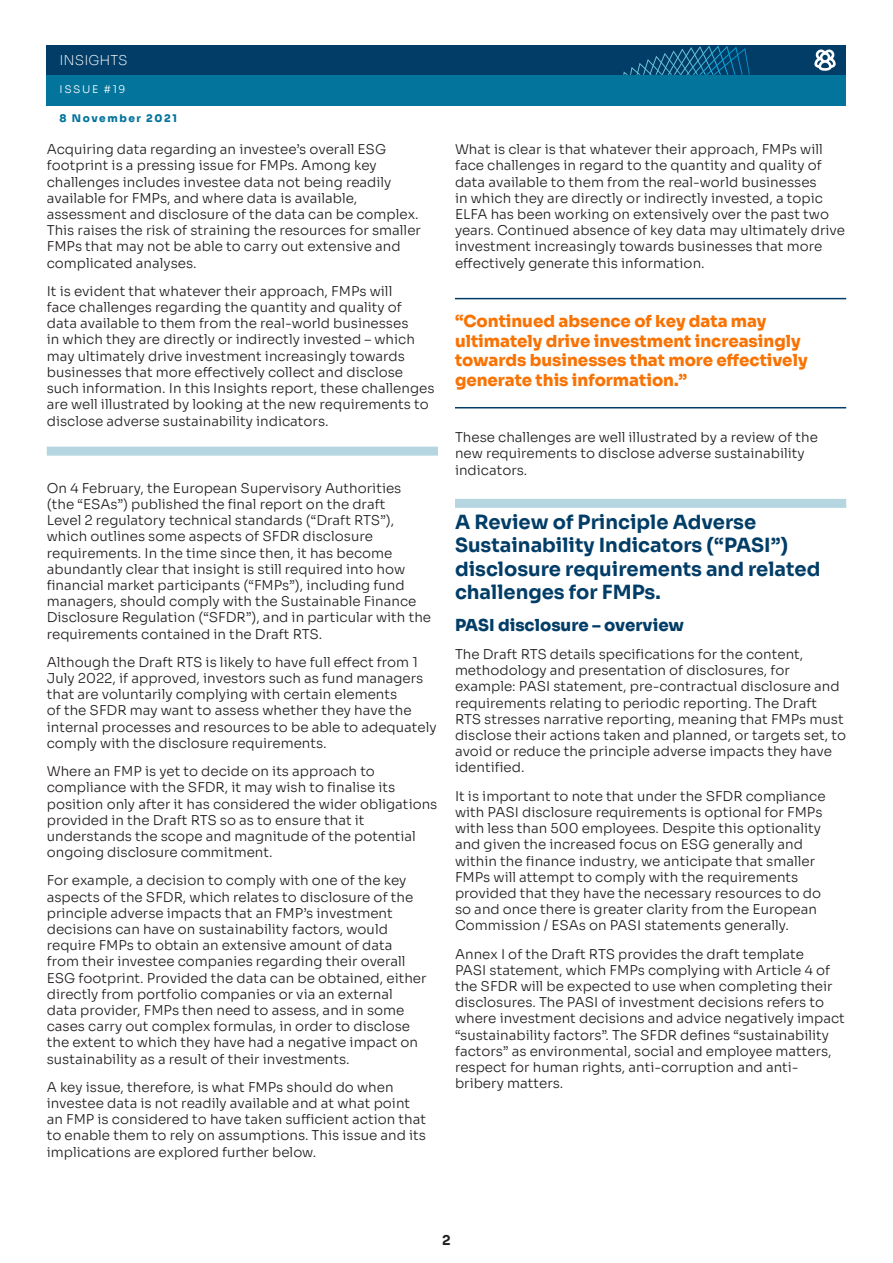
<style>
.page{position:relative;width:893px;height:1263px;background:#fff}
.page>*{position:absolute;margin:0;border:0;box-sizing:border-box;transform-origin:0 0}
._02_1_CROSSHEAD_01_S{font:700 19.5px/23.4px "Sora";color:#023d67}
._03_1_SUBHEAD_01_Sor{font:800 16.5px/19.5px "Sora";color:#f97304}
._05_1_BODYTEXT_01_So{font:800 16.5px "Sora";color:#023d67}
._05_1_BODYTEXT_01_So-2{font:300 13.5px/16.2px "Sora";color:#231f20}
.t1{font:200 13.5px "Sora";color:#fff}
._05_1_BODYTEXT_01_So-3{font:700 13.5px "Sora";color:#231f20}
.t2{font:800 10.5px "Sora";letter-spacing:.15em;color:#03749c}
.t3{font:300 10.5px "Sora";letter-spacing:.15em;color:#fff}
</style>
<div class="page">
<div style="left:47px;top:45px;width:799px;height:30px;background:#023d67"></div>
<svg style="left:623px;top:45px;width:127px;height:30px"></svg>
<div style="left:47px;top:75px;width:799px;height:30px;background:#03749c"></div>
<div style="left:47px;top:447px;width:391px;height:9px;background:#b5d6e0"></div>
<div style="left:455px;top:499px;width:391px;height:9px;background:#b5d6e0"></div>
<hr style="left:455px;top:298px;width:391px;height:1px;background:#023d67">
<hr style="left:455px;top:407px;width:391px;height:1px;background:#023d67">
<svg style="left:814px;top:50px;width:22px;height:21px"></svg>
<p class="t1" style="left:60px;top:49px;width:70px">INSIGHTS</p>
<p class="t3" style="left:60px;top:81px;width:67px">ISSUE #19</p>
<p class="t2" style="left:60px;top:109px;width:119px">8 November 2021</p>
<p class="_05_1_BODYTEXT_01_So-2" style="left:47px;top:140px;width:376px">Acquiring data regarding an investee’s overall ESG footprint is a pressing issue for FMPs. Among key challenges includes investee data not being readily available for FMPs, and where data is available, assessment and disclosure of the data can be complex.<br>This raises the risk of straining the resources for smaller FMPs that may not be able to carry out extensive and complicated analyses.</p>
<p class="_05_1_BODYTEXT_01_So-2" style="left:47px;top:282px;width:389px">It is evident that whatever their approach, FMPs will<br>face challenges regarding the quantity and quality of data available to them from the real-world businesses<br>in which they are directly or indirectly invested – which may ultimately drive investment increasingly towards businesses that more effectively collect and disclose such information. In this Insights report, these challenges are well illustrated by looking at the new requirements to disclose adverse sustainability indicators.</p>
<p class="_05_1_BODYTEXT_01_So-2" style="left:47px;top:479px;width:386px">On 4 February, the European Supervisory Authorities (the “ESAs”) published the final report on the draft<br>Level 2 regulatory technical standards (“Draft RTS”), which outlines some aspects of SFDR disclosure requirements. In the time since then, it has become abundantly clear that insight is still required into how financial market participants (“FMPs”), including fund managers, should comply with the Sustainable Finance Disclosure Regulation (“SFDR”), and in particular with the requirements contained in the Draft RTS.</p>
<p class="_05_1_BODYTEXT_01_So-2" style="left:47px;top:653px;width:391px">Although the Draft RTS is likely to have full effect from 1<br>July 2022, if approved, investors such as fund managers that are voluntarily complying with certain elements<br>of the SFDR may want to assess whether they have the internal processes and resources to be able to adequately comply with the disclosure requirements.</p>
<p class="_05_1_BODYTEXT_01_So-2" style="left:47px;top:762px;width:392px">Where an FMP is yet to decide on its approach to compliance with the SFDR, it may wish to finalise its position only after it has considered the wider obligations provided in the Draft RTS so as to ensure that it understands the scope and magnitude of the potential ongoing disclosure commitment.</p>
<p class="_05_1_BODYTEXT_01_So-2" style="left:47px;top:871px;width:381px">For example, a decision to comply with one of the key aspects of the SFDR, which relates to disclosure of the principle adverse impacts that an FMP’s investment decisions can have on sustainability factors, would require FMPs to obtain an extensive amount of data from their investee companies regarding their overall ESG footprint. Provided the data can be obtained, either directly from portfolio companies or via an external<br>data provider, FMPs then need to assess, and in some cases carry out complex formulas, in order to disclose the extent to which they have had a negative impact on sustainability as a result of their investments.</p>
<p class="_05_1_BODYTEXT_01_So-2" style="left:47px;top:1077px;width:381px">A key issue, therefore, is what FMPs should do when investee data is not readily available and at what point an FMP is considered to have taken sufficient action that to enable them to rely on assumptions. This issue and its implications are explored further below.</p>
<p class="_05_1_BODYTEXT_01_So-2" style="left:455px;top:140px;width:391px">What is clear is that whatever their approach, FMPs will face challenges in regard to the quantity and quality of data available to them from the real-world businesses<br>in which they are directly or indirectly invested, a topic ELFA has been working on extensively over the past two years. Continued absence of key data may ultimately drive investment increasingly towards businesses that more effectively generate this information.</p>
<p class="_03_1_SUBHEAD_01_Sor" style="left:455px;top:310px;width:354px">“Continued absence of key data may ultimately drive investment increasingly towards businesses that more effectively generate this information.”</p>
<p class="_05_1_BODYTEXT_01_So-2" style="left:455px;top:428px;width:364px;line-height:16.6px">These challenges are well illustrated by a review of the new requirements to disclose adverse sustainability indicators.</p>
<p class="_02_1_CROSSHEAD_01_S" style="left:455px;top:508px;width:367px">A Review of Principle Adverse<br>Sustainability Indicators (“PASI”) disclosure requirements and related challenges for FMPs.</p>
<p class="_05_1_BODYTEXT_01_So" style="left:455px;top:611px;width:231px">PASI disclosure – overview</p>
<p class="_05_1_BODYTEXT_01_So-2" style="left:455px;top:645px;width:393px">The Draft RTS details specifications for the content, methodology and presentation of disclosures, for example: PASI statement, pre-contractual disclosure and requirements relating to periodic reporting. The Draft RTS stresses narrative reporting, meaning that FMPs must disclose their actions taken and planned, or targets set, to avoid or reduce the principle adverse impacts they have identified.</p>
<p class="_05_1_BODYTEXT_01_So-2" style="left:455px;top:786px;width:372px">It is important to note that under the SFDR compliance with PASI disclosure requirements is optional for FMPs with less than 500 employees. Despite this optionality and given the increased focus on ESG generally and within the finance industry, we anticipate that smaller FMPs will attempt to comply with the requirements provided that they have the necessary resources to do so and once there is greater clarity from the European Commission / ESAs on PASI statements generally.</p>
<p class="_05_1_BODYTEXT_01_So-2" style="left:455px;top:944px;width:391px">Annex I of the Draft RTS provides the draft template<br>PASI statement, which FMPs complying with Article 4 of the SFDR will be expected to use when completing their disclosures. The PASI of investment decisions refers to where investment decisions and advice negatively impact “sustainability factors”. The SFDR defines “sustainability factors” as environmental, social and employee matters, respect for human rights, anti-corruption and anti&shy;bribery matters.</p>
<p class="_05_1_BODYTEXT_01_So-3" style="left:442px;top:1228px;width:10px">2</p>
</div>
